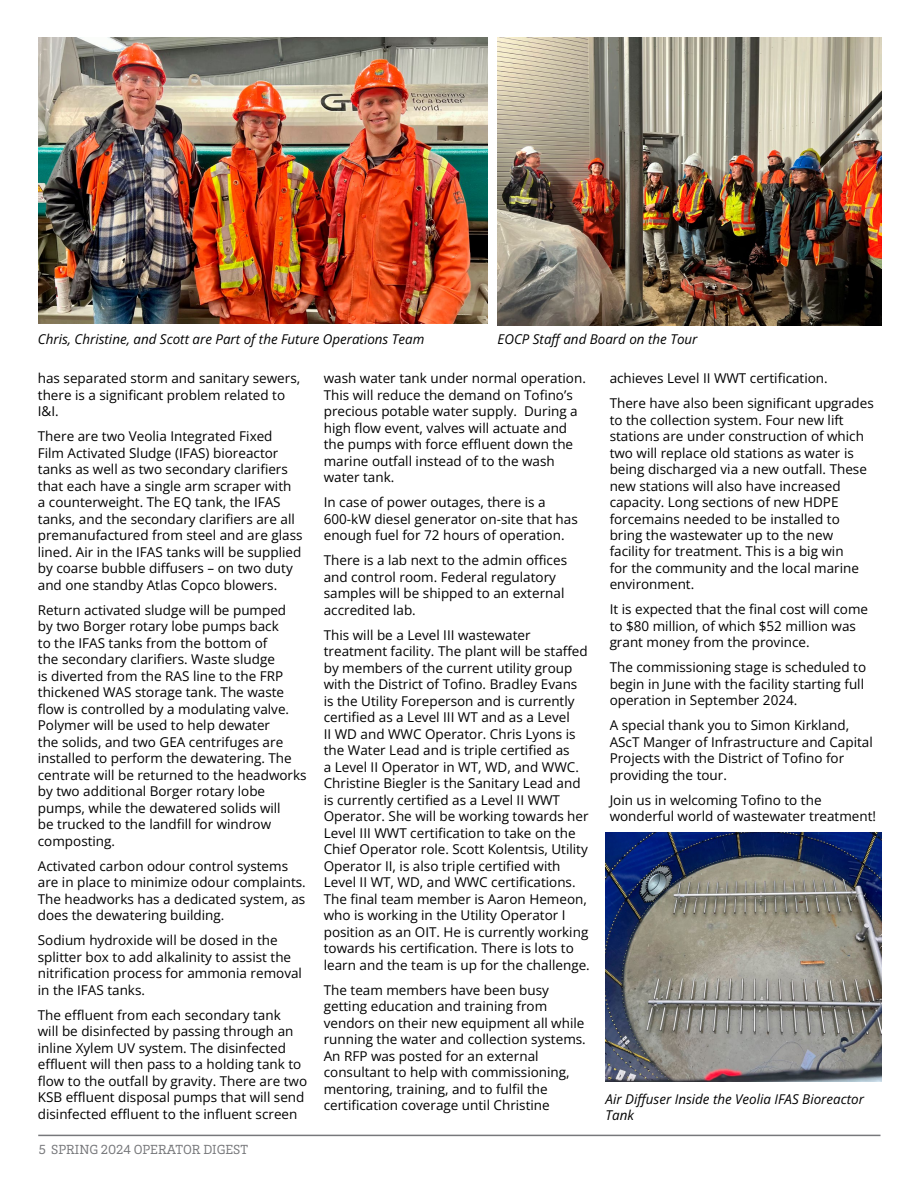
<style>
.page{position:relative;width:918px;height:1188px;background:#fff}
.page>*{position:absolute;margin:0;border:0;box-sizing:border-box;transform-origin:0 0}
.t1{font:13.5px/16.5px "Open Sans";color:#000}
.t2{font:italic 13.5px/16.2px "Open Sans";color:#000}
.t3{font:13.5px "Brix Slab";color:#77787b}
</style>
<div class="page">
<hr style="left:38px;top:1135px;width:842px;height:1px;background:#77787b">
<img style="left:39px;top:37px;width:448px;height:286px">
<img style="left:497px;top:37px;width:384px;height:288px">
<img style="left:606px;top:833px;width:275px;height:248px">
<p class="t2" style="left:38px;top:330px;width:388px">Chris, Christine, and Scott are Part of the Future Operations Team</p>
<p class="t2" style="left:497px;top:330px;width:202px">EOCP Staff and Board on the Tour</p>
<p class="t1" style="left:38px;top:370px;width:264px">has separated storm and sanitary sewers, there is a significant problem related to<br>I&amp;I.</p>
<p class="t1" style="left:38px;top:428px;width:266px">There are two Veolia Integrated Fixed<br>Film Activated Sludge (IFAS) bioreactor tanks as well as two secondary clarifiers that each have a single arm scraper with<br>a counterweight. The EQ tank, the IFAS tanks, and the secondary clarifiers are all premanufactured from steel and are glass lined. Air in the IFAS tanks will be supplied by coarse bubble diffusers – on two duty and one standby Atlas Copco blowers.</p>
<p class="t1" style="left:38px;top:601px;width:270px">Return activated sludge will be pumped<br>by two Borger rotary lobe pumps back<br>to the IFAS tanks from the bottom of<br>the secondary clarifiers. Waste sludge<br>is diverted from the RAS line to the FRP thickened WAS storage tank. The waste flow is controlled by a modulating valve.<br>Polymer will be used to help dewater<br>the solids, and two GEA centrifuges are installed to perform the dewatering. The centrate will be returned to the headworks by two additional Borger rotary lobe pumps, while the dewatered solids will<br>be trucked to the landfill for windrow composting.</p>
<p class="t1" style="left:38px;top:857px;width:269px">Activated carbon odour control systems are in place to minimize odour complaints.<br>The headworks has a dedicated system, as does the dewatering building.</p>
<p class="t1" style="left:38px;top:932px;width:266px">Sodium hydroxide will be dosed in the splitter box to add alkalinity to assist the nitrification process for ammonia removal in the IFAS tanks.</p>
<p class="t1" style="left:38px;top:1006px;width:271px">The effluent from each secondary tank<br>will be disinfected by passing through an inline Xylem UV system. The disinfected effluent will then pass to a holding tank to flow to the outfall by gravity. There are two KSB effluent disposal pumps that will send disinfected effluent to the influent screen</p>
<p class="t3" style="left:39px;top:1140px;width:211px">5 SPRING 2024 OPERATOR DIGEST</p>
<p class="t1" style="left:324px;top:370px;width:264px">wash water tank under normal operation.<br>This will reduce the demand on Tofino’s precious potable water supply. During a high flow event, valves will actuate and the pumps with force effluent down the marine outfall instead of to the wash water tank.</p>
<p class="t1" style="left:324px;top:494px;width:256px">In case of power outages, there is a<br>600-kW diesel generator on-site that has enough fuel for 72 hours of operation.</p>
<p class="t1" style="left:324px;top:552px;width:245px">There is a lab next to the admin offices and control room. Federal regulatory samples will be shipped to an external accredited lab.</p>
<p class="t1" style="left:324px;top:626px;width:268px">This will be a Level III wastewater treatment facility. The plant will be staffed by members of the current utility group with the District of Tofino. Bradley Evans is the Utility Foreperson and is currently certified as a Level III WT and as a Level<br>II WD and WWC Operator. Chris Lyons is the Water Lead and is triple certified as<br>a Level II Operator in WT, WD, and WWC.<br>Christine Biegler is the Sanitary Lead and is currently certified as a Level II WWT Operator. She will be working towards her Level III WWT certification to take on the Chief Operator role. Scott Kolentsis, Utility Operator II, is also triple certified with Level II WT, WD, and WWC certifications.<br>The final team member is Aaron Hemeon, who is working in the Utility Operator I position as an OIT. He is currently working towards his certification. There is lots to learn and the team is up for the challenge.</p>
<p class="t1" style="left:324px;top:981px;width:264px">The team members have been busy getting education and training from vendors on their new equipment all while running the water and collection systems.<br>An RFP was posted for an external consultant to help with commissioning, mentoring, training, and to fulfil the certification coverage until Christine</p>
<p class="t1" style="left:610px;top:365px;width:266px;line-height:25px">achieves Level II WWT certification.<br>There have also been significant upgrades</p>
<p class="t1" style="left:610px;top:411px;width:259px">to the collection system. Four new lift stations are under construction of which two will replace old stations as water is being discharged via a new outfall. These new stations will also have increased capacity. Long sections of new HDPE forcemains needed to be installed to bring the wastewater up to the new facility for treatment. This is a big win<br>for the community and the local marine environment.</p>
<p class="t1" style="left:610px;top:601px;width:260px">It is expected that the final cost will come to $80 million, of which $52 million was grant money from the province.</p>
<p class="t1" style="left:610px;top:659px;width:258px">The commissioning stage is scheduled to begin in June with the facility starting full operation in September 2024.</p>
<p class="t1" style="left:610px;top:717px;width:265px">A special thank you to Simon Kirkland, AScT Manger of Infrastructure and Capital Projects with the District of Tofino for providing the tour.</p>
<p class="t1" style="left:610px;top:791px;width:268px">Join us in welcoming Tofino to the wonderful world of wastewater treatment!</p>
<p class="t2" style="left:606px;top:1090px;width:260px">Air Diffuser Inside the Veolia IFAS Bioreactor<br>Tank</p>
</div>
